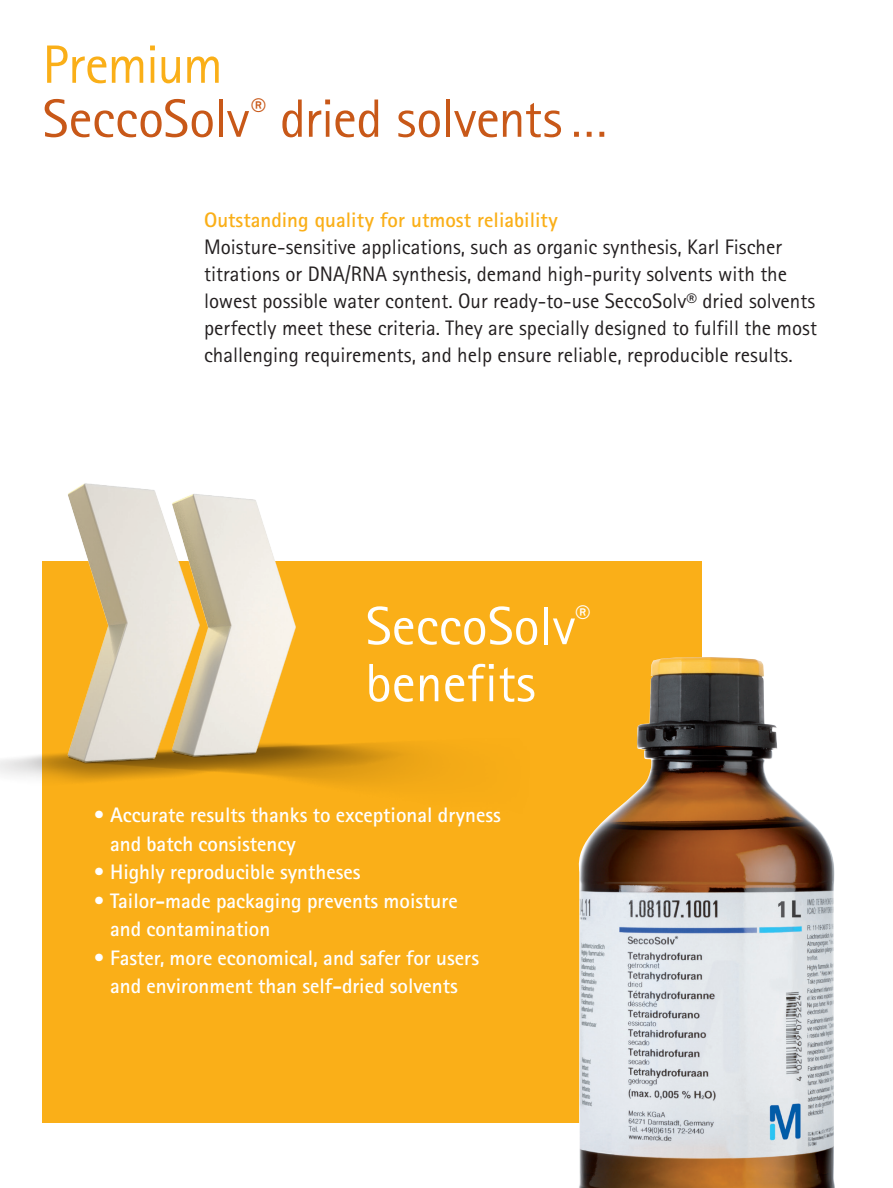
<style>
.page{position:relative;width:893px;height:1188px;background:#fff}
.page>*{position:absolute;margin:0;border:0;box-sizing:border-box;transform-origin:0 0}
.t1{font:54px/54px "Merck Sans Serif Pro";letter-spacing:-.01em;color:#c85818}
.t2{font:54px/57px "Merck Sans Serif Pro";color:#fff}
.t3{font:21px/27px "Merck Sans Serif Pro";color:#231f20}
.t4{font:700 21px/28.5px "Merck Sans Serif Pro";color:#fff}
.t5{font:700 21px "Merck Sans Serif Pro";color:#faaf18}
.s1{color:#faaf18}
</style>
<div class="page">
<div style="left:43px;top:561px;width:659px;height:562px;background:#faaf18"></div>
<img style="left:578px;top:657px;width:257px;height:531px">
<img style="left:0;top:483px;width:432px;height:380px">
<h1 class="t1" style="left:43px;top:38px;width:567px"><span class="s1">Premium<br></span>SeccoSolv<sup>®</sup> dried solvents …</h1>
<p class="t5" style="left:204px;top:207px;width:355px">Outstanding quality for utmost reliability</p>
<p class="t3" style="left:204px;top:234px;width:614px">Moisture-sensitive applications, such as organic synthesis, Karl Fischer titrations or DNA/RNA synthesis, demand high-purity solvents with the lowest possible water content. Our ready-to-use SeccoSolv® dried solvents perfectly meet these criteria. They are specially designed to fulfill the most challenging requirements, and help ensure reliable, reproducible results.</p>
<h1 class="t2" style="left:366px;top:598px;width:226px">SeccoSolv<sup>® </sup>benefits</h1>
<p class="t4" style="left:110px;top:801px;width:392px;text-indent:-17px">• Accurate results thanks to exceptional dryness and batch consistency</p>
<p class="t4" style="left:94px;top:858px;width:269px">• Highly reproducible syntheses</p>
<p class="t4" style="left:110px;top:887px;width:349px;text-indent:-17px">• Tailor-made packaging prevents moisture and contamination</p>
<p class="t4" style="left:94px;top:944px;width:387px;text-align:center">• Faster, more economical, and safer for users and environment than self-dried solvents</p>
</div>
